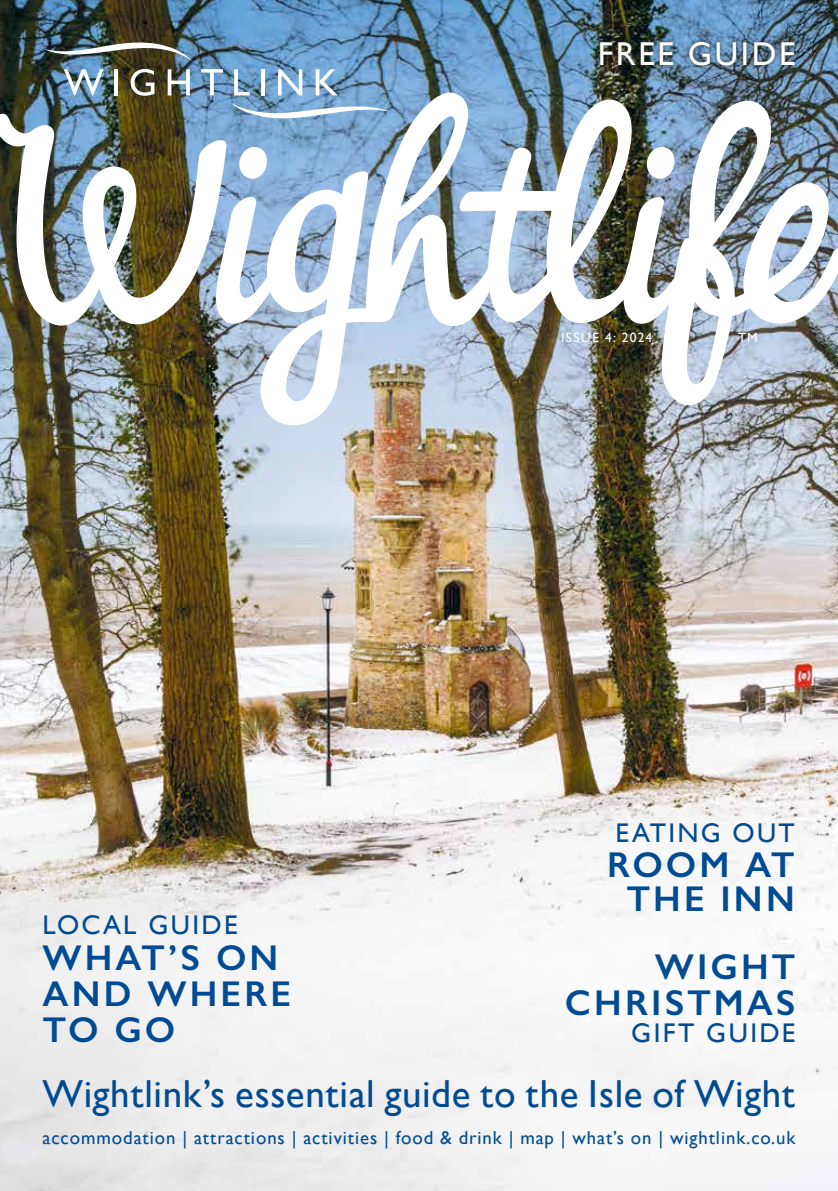
<style>
.page{position:relative;width:838px;height:1191px;background:#fff}
.page>*{position:absolute;margin:0;border:0;box-sizing:border-box;transform-origin:0 0}
.t1{font:39px "Gill Sans";letter-spacing:.015em;color:#004b93}
.t2{font:600 36px/36px "Gill Sans";letter-spacing:.085em;color:#004b93}
.t3{font:33px "Gill Sans";letter-spacing:.08em;color:#fff}
.t4{font:27px "Gill Sans";letter-spacing:.085em;color:#004b93}
.t5{font:18.75px "Gill Sans";letter-spacing:.05em;color:#004b93}
.t6{font:13.5px "Gill Sans";letter-spacing:.1em;color:#fff}
</style>
<div class="page">
<img style="left:0;top:0;width:838px;height:1191px">
<img style="left:0;top:92px;width:838px;height:333px">
<div style="left:595px;top:38px;width:204px;height:32px;background:#1d1d1b;opacity:.75"></div>
<svg style="left:64px;top:69px;width:40px;height:27px"></svg>
<hr style="left:114px;top:69px;width:4px;height:26px;background:#fff">
<svg style="left:131px;top:69px;width:23px;height:27px"></svg>
<svg style="left:168px;top:69px;width:22px;height:26px"></svg>
<svg style="left:201px;top:69px;width:22px;height:26px"></svg>
<svg style="left:234px;top:69px;width:16px;height:26px"></svg>
<hr style="left:261px;top:69px;width:3px;height:26px;background:#fff">
<svg style="left:278px;top:69px;width:24px;height:26px"></svg>
<svg style="left:316px;top:69px;width:22px;height:26px"></svg>
<img style="left:42px;top:43px;width:150px;height:18px">
<svg style="left:230px;top:102px;width:161px;height:16px"></svg>
<h3 class="t3" style="left:598px;top:35px;width:199px">FREE GUIDE</h3>
<p class="t6" style="left:561px;top:330px;width:93px">ISSUE 4: 2024</p>
<p class="t6" style="left:738px;top:330px;width:21px">TM</p>
<h3 class="t4" style="left:615px;top:817px;width:181px">EATING OUT</h3>
<h2 class="t2" style="left:607px;top:847px;width:189px;line-height:34.5px;text-align:center">ROOM AT<br>THE INN</h2>
<h3 class="t4" style="left:43px;top:909px;width:196px">LOCAL GUIDE</h3>
<h2 class="t2" style="left:43px;top:939px;width:250px">WHAT’S ON<br>AND WHERE<br>TO GO</h2>
<h2 class="t2" style="left:565px;top:948px;width:232px;text-align:right">WIGHT<br>CHRISTMAS</h2>
<h3 class="t4" style="left:631px;top:1017px;width:166px">GIFT GUIDE</h3>
<h1 class="t1" style="left:43px;top:1070px;width:754px">Wightlink’s essential guide to the Isle of Wight</h1>
<p class="t5" style="left:43px;top:1126px;width:754px">accommodation | attractions | activities | food &amp; drink | map | what’s on | wightlink.co.uk</p>
</div>
